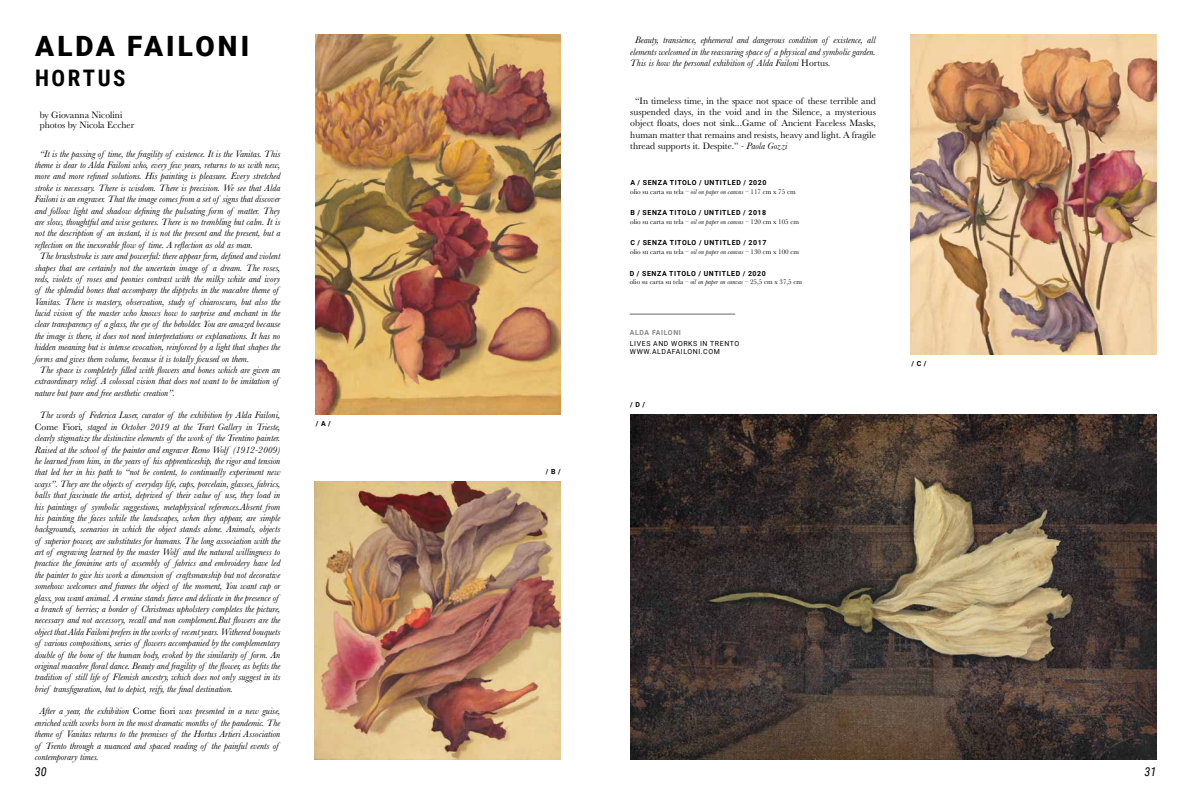
<style>
.page{position:relative;width:1191px;height:794px;background:#fff}
.page>*{position:absolute;margin:0;border:0;box-sizing:border-box;transform-origin:0 0}
.t1{font:900 28px "Roboto";letter-spacing:.105em;color:#000}
.t2{font:700 22.75px "Roboto Condensed";letter-spacing:.11em;color:#000}
.t3{font:italic 12.25px "Roboto Condensed";color:#000}
.t4{font:italic 9.62px/11.4px "Baskerville";color:#000}
.t5{font:9.62px/11.4px "Baskerville";color:#000}
.t6{font:7px "Baskerville";color:#000}
.t7{font:700 7px "Roboto";letter-spacing:.085em;color:#000}
.t8{font:7px/8.8px "Roboto";letter-spacing:.085em;color:#000}
.t9{font:700 7px "Roboto";letter-spacing:.085em;color:#878787}
.s1{font-style:normal}
.s2{font-style:italic}
</style>
<div class="page">
<hr style="left:630px;top:314px;width:105px;height:1px;background:#000">
<img style="left:315px;top:35px;width:246px;height:379px">
<img style="left:315px;top:481px;width:245px;height:278px">
<img style="left:630px;top:414px;width:526px;height:345px">
<img style="left:910px;top:35px;width:246px;height:319px">
<h1 class="t1" style="left:35px;top:30px;width:215px">ALDA FAILONI</h1>
<h2 class="t2" style="left:35px;top:64px;width:92px">HORTUS</h2>
<p class="t5" style="left:40px;top:110px;width:96px;line-height:9.6px">by Giovanna Nicolini photos by Nicola Eccher</p>
<p class="t4" style="left:40px;top:148px;width:242px">“It is the passing of time, the fragility of existence. It is the Vanitas. This</p>
<p class="t4" style="left:35px;top:159px;width:247px">theme is dear to Alda Failoni who, every few years, returns to us with new,</p>
<p class="t4" style="left:35px;top:171px;width:247px">more and more refined solutions. His painting is pleasure. Every stretched</p>
<p class="t4" style="left:35px;top:182px;width:247px">stroke is necessary. There is wisdom. There is precision. We see that Alda</p>
<p class="t4" style="left:35px;top:193px;width:247px">Failoni is an engraver. That the image comes from a set of signs that discover</p>
<p class="t4" style="left:35px;top:205px;width:247px">and follow light and shadow defining the pulsating form of matter. They</p>
<p class="t4" style="left:35px;top:216px;width:247px">are slow, thoughtful and wise gestures. There is no trembling but calm. It is</p>
<p class="t4" style="left:35px;top:228px;width:247px">not the description of an instant, it is not the present and the present, but a</p>
<p class="t4" style="left:35px;top:239px;width:220px">reflection on the inexorable flow of time. A reflection as old as man.</p>
<p class="t4" style="left:40px;top:250px;width:242px">The brushstroke is sure and powerful: there appear firm, defined and violent</p>
<p class="t4" style="left:35px;top:262px;width:247px">shapes that are certainly not the uncertain image of a dream. The roses,</p>
<p class="t4" style="left:35px;top:273px;width:247px">reds, violets of roses and peonies contrast with the milky white and ivory</p>
<p class="t4" style="left:35px;top:284px;width:245px">of the splendid bones that accompany the diptychs in the macabre theme of</p>
<p class="t4" style="left:35px;top:296px;width:247px">Vanitas. There is mastery, observation, study of chiaroscuro, but also the</p>
<p class="t4" style="left:35px;top:307px;width:247px">lucid vision of the master who knows how to surprise and enchant in the</p>
<p class="t4" style="left:35px;top:319px;width:247px">clear transparency of a glass, the eye of the beholder. You are amazed because</p>
<p class="t4" style="left:35px;top:330px;width:247px">the image is there, it does not need interpretations or explanations. It has no</p>
<p class="t4" style="left:35px;top:341px;width:247px">hidden meaning but is intense evocation, reinforced by a light that shapes the</p>
<p class="t4" style="left:35px;top:353px;width:216px">forms and gives them volume, because it is totally focused on them.</p>
<p class="t4" style="left:40px;top:364px;width:242px">The space is completely filled with flowers and bones which are given an</p>
<p class="t4" style="left:35px;top:375px;width:245px">extraordinary relief. A colossal vision that does not want to be imitation of</p>
<p class="t4" style="left:35px;top:387px;width:142px">nature but pure and free aesthetic creation”.</p>
<p class="t4" style="left:35px;top:410px;width:247px;text-indent:5px">The words of Federica Luser, curator of the exhibition by Alda Failoni, <span class="s1">Come Fiori</span>, staged in October 2019 at the Trart Gallery in Trieste, clearly stigmatize the distinctive elements of the work of the Trentino painter.<br>Raised at the school of the painter and engraver Remo Wolf (1912-2009) he learned from him, in the years of his apprenticeship, the rigor and tension that led her in his path to “not be content, to continually experiment new ways”. They are the objects of everyday life, cups, porcelain, glasses, fabrics, balls that fascinate the artist, deprived of their value of use, they load in his paintings of symbolic suggestions, metaphysical references.Absent from his painting the faces while the landscapes, when they appear, are simple backgrounds, scenarios in which the object stands alone. Animals, objects of superior power, are substitutes for humans. The long association with the art of engraving learned by the master Wolf and the natural willingness to practice the feminine arts of assembly of fabrics and embroidery have led the painter to give his work a dimension of craftsmanship but not decorative somehow welcomes and frames the object of the moment, You want cup or glass, you want animal. A ermine stands fierce and delicate in the presence of a branch of berries; a border of Christmas upholstery completes the picture, necessary and not accessory, recall and non complement.But flowers are the object that Alda Failoni prefers in the works of recent years. Withered bouquets of various compositions, series of flowers accompanied by the complementary double of the bone of the human body, evoked by the similarity of form. An original macabre floral dance. Beauty and fragility of the flower, as befits the tradition of still life of Flemish ancestry, which does not only suggest in its brief transfiguration, but to depict, reify, the final destination.</p>
<p class="t4" style="left:35px;top:705px;width:247px;text-indent:5px">After a year, the exhibition <span class="s1">Come fiori</span> was presented in a new guise, enriched with works born in the most dramatic months of the pandemic. The theme of Vanitas returns to the premises of the Hortus Artieri Association of Trento through a nuanced and spaced reading of the painful events of contemporary times.</p>
<p class="t7" style="left:316px;top:420px;width:17px">/ A /</p>
<p class="t7" style="left:546px;top:468px;width:16px">/ B /</p>
<p class="t4" style="left:630px;top:34px;width:247px;text-align:justify;text-indent:5px">Beauty, transience, ephemeral and dangerous condition of existence, all elements welcomed in the reassuring space of a physical and symbolic garden.<br>This is how the personal exhibition of Alda Failoni <span class="s1">Hortus</span>.</p>
<p class="t5" style="left:630px;top:95px;width:247px;text-align:justify;text-indent:5px">“In timeless time, in the space not space of these terrible and suspended days, in the void and in the Silence, a mysterious object floats, does not sink...Game of Ancient Faceless Masks, human matter that remains and resists, heavy and light. A fragile thread supports it. Despite.” <span class="s2">- Paola Gozzi</span></p>
<p class="t7" style="left:630px;top:179px;width:138px">A / SENZA TITOLO / UNTITLED / 2020</p>
<p class="t6" style="left:630px;top:188px;width:167px">olio su carta su tela – <span class="s2">oil on paper on canvas</span> – 117 cm x 75 cm</p>
<p class="t7" style="left:630px;top:209px;width:137px">B / SENZA TITOLO / UNTITLED / 2018</p>
<p class="t6" style="left:630px;top:218px;width:170px">olio su carta su tela – <span class="s2">oil on paper on canvas</span> – 120 cm x 105 cm</p>
<p class="t7" style="left:630px;top:239px;width:137px">C / SENZA TITOLO / UNTITLED / 2017</p>
<p class="t6" style="left:630px;top:248px;width:170px">olio su carta su tela – <span class="s2">oil on paper on canvas</span> – 130 cm x 100 cm</p>
<p class="t7" style="left:630px;top:269px;width:137px">D / SENZA TITOLO / UNTITLED / 2020</p>
<p class="t6" style="left:630px;top:278px;width:174px">olio su carta su tela – <span class="s2">oil on paper on canvas</span> – 25,5 cm x 37,5 cm</p>
<p class="t9" style="left:630px;top:328px;width:53px">ALDA FAILONI</p>
<p class="t8" style="left:630px;top:339px;width:111px">LIVES AND WORKS IN TRENTO<br>WWW.ALDAFAILONI.COM</p>
<p class="t7" style="left:630px;top:401px;width:16px">/ D /</p>
<p class="t7" style="left:911px;top:359px;width:16px">/ C /</p>
<p class="t3" style="left:35px;top:764px;width:13px">30</p>
<p class="t3" style="left:1144px;top:764px;width:13px">31</p>
</div>
